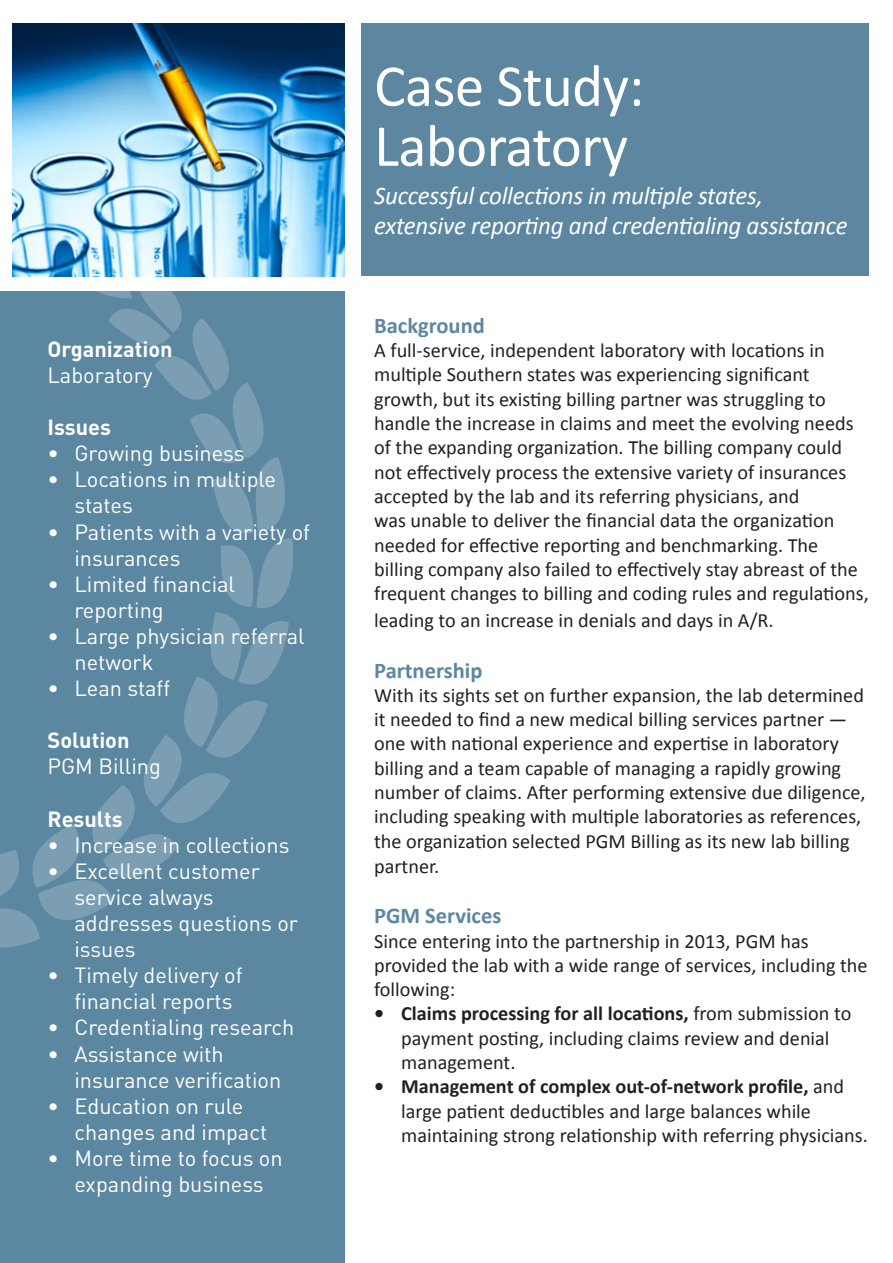
<style>
.page{position:relative;width:893px;height:1263px;background:#fff}
.page>*{position:absolute;margin:0;border:0;box-sizing:border-box;transform-origin:0 0}
.Table{font:60px "Calibri";letter-spacing:-.01em;color:#fff}
.Table-2{font:italic 25.5px "Calibri";letter-spacing:-.01em;color:#fff}
.Body{font:700 22.5px "Calibri";color:#5c87a1}
.Bullet{font:21.75px/26.1px "DIN Pro";color:#fff}
.Bullet-2{font:700 21.75px "DIN Pro";color:#fff}
.Body-2{font:20.25px/24.3px "Calibri";color:#231f20}
.s1{font-weight:700}
</style>
<div class="page">
<div style="left:361px;top:23px;width:508px;height:252px;background:#5d87a1"></div>
<div style="left:0;top:291px;width:344px;height:972px;background:#5c87a1"></div>
<svg style="left:0;top:254px;width:293px;height:694px"></svg>
<img style="left:13px;top:23px;width:331px;height:254px">
<p class="Bullet-2" style="left:47px;top:334px;width:127px">Organization</p>
<p class="Bullet" style="left:47px;top:361px;width:107px">Laboratory</p>
<p class="Bullet-2" style="left:47px;top:412px;width:65px">Issues</p>
<p class="Bullet" style="left:47px;top:439px;width:199px">• Growing business</p>
<p class="Bullet" style="left:74px;top:465px;width:203px;text-indent:-27px">• Locations in multiple states</p>
<p class="Bullet" style="left:74px;top:518px;width:237px;text-indent:-27px">• Patients with a variety of insurances</p>
<p class="Bullet" style="left:74px;top:570px;width:162px;text-indent:-27px">• Limited financial reporting</p>
<p class="Bullet" style="left:74px;top:622px;width:232px;text-indent:-27px">• Large physician referral network</p>
<p class="Bullet" style="left:47px;top:674px;width:124px">• Lean staff</p>
<p class="Bullet-2" style="left:47px;top:726px;width:84px">Solution</p>
<p class="Bullet" style="left:47px;top:753px;width:115px">PGM Billing</p>
<p class="Bullet-2" style="left:47px;top:804px;width:77px">Results</p>
<p class="Bullet" style="left:47px;top:831px;width:243px">• Increase in collections</p>
<p class="Bullet" style="left:74px;top:857px;width:225px;text-indent:-27px">• Excellent customer service always addresses questions or issues</p>
<p class="Bullet" style="left:74px;top:961px;width:170px;text-indent:-27px">• Timely delivery of financial reports</p>
<p class="Bullet" style="left:47px;top:1014px;width:248px">• Credentialing research</p>
<p class="Bullet" style="left:74px;top:1040px;width:208px;text-indent:-27px">• Assistance with insurance verification</p>
<p class="Bullet" style="left:74px;top:1092px;width:194px;text-indent:-27px">• Education on rule changes and impact</p>
<p class="Bullet" style="left:47px;top:1144px;width:237px;text-align:center">• More time to focus on expanding business</p>
<p class="Table" style="left:374px;top:48px;width:272px">Case Study:</p>
<p class="Table" style="left:374px;top:108px;width:255px">Laboratory</p>
<p class="Table-2" style="left:374px;top:178px;width:390px">Successful collections in multiple states,</p>
<p class="Table-2" style="left:374px;top:209px;width:475px">extensive reporting and credentialing assistance</p>
<p class="Body" style="left:374px;top:311px;width:112px">Background</p>
<p class="Body-2" style="left:374px;top:338px;width:496px">A full-service, independent laboratory with locations in multiple Southern states was experiencing significant growth, but its existing billing partner was struggling to handle the increase in claims and meet the evolving needs of the expanding organization. The billing company could not effectively process the extensive variety of insurances accepted by the lab and its referring physicians, and<br>was unable to deliver the financial data the organization needed for effective reporting and benchmarking. The billing company also failed to effectively stay abreast of the frequent changes to billing and coding rules and regulations,</p>
<p class="Body-2" style="left:374px;top:608px;width:401px">leading to an increase in denials and days in A/R.</p>
<p class="Body" style="left:374px;top:656px;width:110px">Partnership</p>
<p class="Body-2" style="left:374px;top:683px;width:493px">With its sights set on further expansion, the lab determined it needed to find a new medical billing services partner — one with national experience and expertise in laboratory billing and a team capable of managing a rapidly growing number of claims. After performing extensive due diligence, including speaking with multiple laboratories as references, the organization selected PGM Billing as its new lab billing partner.</p>
<p class="Body" style="left:374px;top:901px;width:129px">PGM Services</p>
<p class="Body-2" style="left:374px;top:929px;width:495px">Since entering into the partnership in 2013, PGM has provided the lab with a wide range of services, including the following:</p>
<p class="Body-2" style="left:401px;top:1002px;width:452px;text-indent:-27px"><span class="s1">• Claims processing for all locations,</span> from submission to payment posting, including claims review and denial management.</p>
<p class="Body-2" style="left:401px;top:1074px;width:468px;text-indent:-27px"><span class="s1">• Management of complex out-of-network profile,</span> and large patient deductibles and large balances while maintaining strong relationship with referring physicians.</p>
</div>
